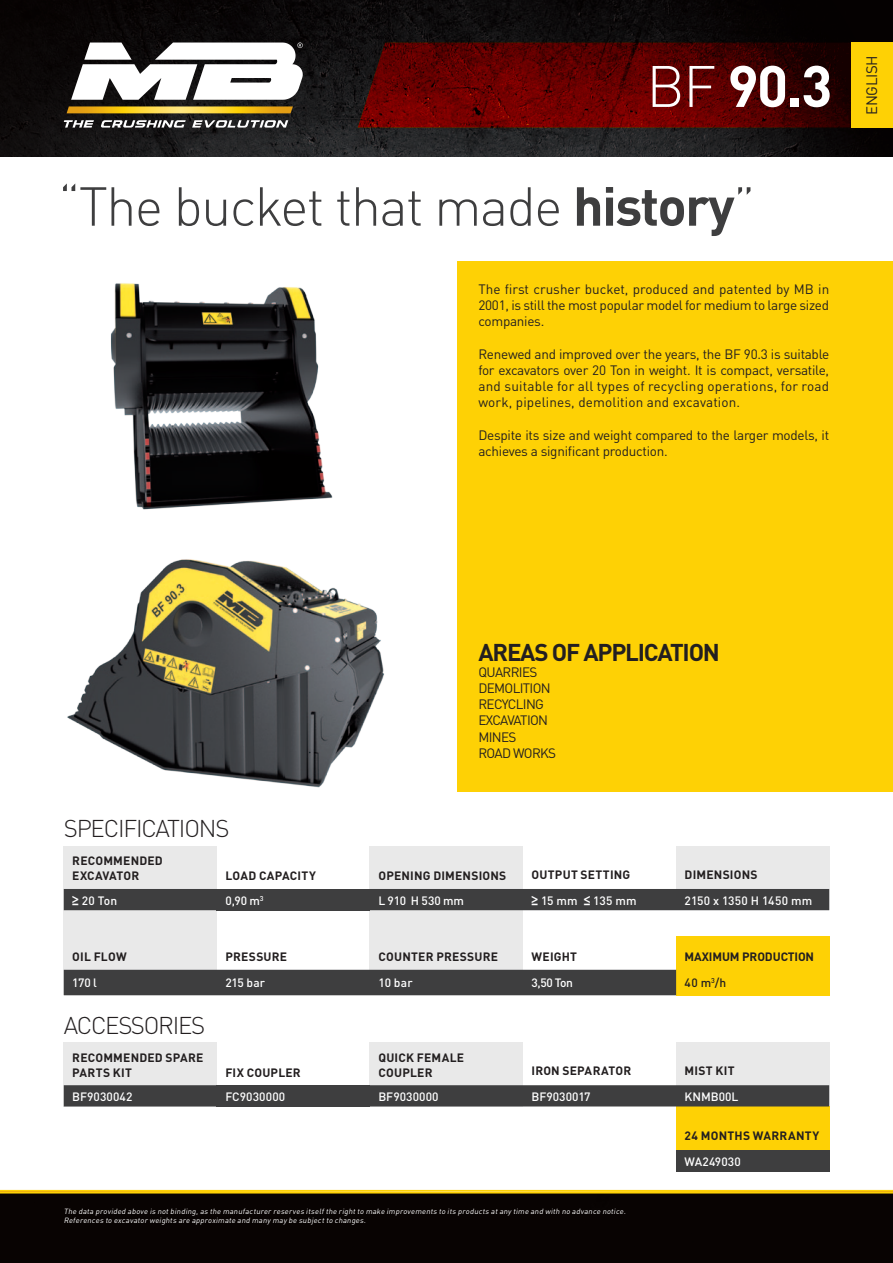
<style>
.page{position:relative;width:893px;height:1263px;background:#fff}
.page>*{position:absolute;margin:0;border:0;box-sizing:border-box;transform-origin:0 0}
.t1{font:700 57.45px "DIN";color:#fff}
.t2{font:300 54px "DIN";letter-spacing:-.03em;color:#3e3e3f}
.t3{font:300 24px "DIN";letter-spacing:-.05em;color:#231f20}
.t4{font:700 24px "DIN";letter-spacing:-.05em;color:#231f20}
.t5{font:15px "DIN";letter-spacing:-.03em;color:#231f20}
.t6{font:13.5px/16.2px "DIN";letter-spacing:-.02em;color:#231f20;text-align:justify}
.t7{font:13.5px/16.2px "DIN";letter-spacing:-.05em;color:#231f20}
.t8{font:700 12px/15px "DIN";letter-spacing:.015em;color:#231f20}
.t9{font:500 12px "DIN";letter-spacing:.005em;color:#fff}
.t10{font:700 12px "DIN";letter-spacing:-.01em;color:#231f20}
.t11{font:500 12px "DIN";color:#231f20}
.t12{font:italic 7.5px/9px "DIN";color:#fff}
.s1{font-weight:300}
.s2{font-weight:700}
.s3{font-family:"Century Gothic";font-weight:700}
</style>
<div class="page">
<svg style="left:0;top:0;width:893px;height:156px;background:#121011"></svg>
<svg style="left:358px;top:43px;width:493px;height:85px;background:#580000"></svg>
<div style="left:851px;top:43px;width:42px;height:85px;background:#fed105"></div>
<svg style="left:62px;top:120px;width:226px;height:8px"></svg>
<svg style="left:71px;top:43px;width:232px;height:57px"></svg>
<svg style="left:67px;top:106px;width:226px;height:7px;background:#e5b82b"></svg>
<div style="left:0;top:1193px;width:893px;height:70px;background:#080302"></div>
<div style="left:457px;top:261px;width:436px;height:531px;background:#fed105"></div>
<img style="left:110px;top:283px;width:223px;height:227px">
<img style="left:67px;top:559px;width:317px;height:229px">
<div style="left:676px;top:936px;width:153px;height:59px;background:#fed105"></div>
<div style="left:370px;top:846px;width:153px;height:149px;background:#e9e9e9"></div>
<div style="left:676px;top:846px;width:153px;height:64px;background:#e9e9e9"></div>
<div style="left:64px;top:846px;width:153px;height:149px;background:#e9e9e9"></div>
<div style="left:64px;top:970px;width:612px;height:25px;background:#3e3e3f"></div>
<div style="left:64px;top:889px;width:765px;height:21px;background:#3e3e3f"></div>
<div style="left:217px;top:889px;width:153px;height:21px;background:#3e3e3f"></div>
<div style="left:370px;top:1042px;width:153px;height:64px;background:#e9e9e9"></div>
<div style="left:676px;top:1042px;width:153px;height:64px;background:#e9e9e9"></div>
<div style="left:64px;top:1042px;width:153px;height:64px;background:#e9e9e9"></div>
<div style="left:676px;top:1106px;width:153px;height:65px;background:#fed105"></div>
<div style="left:64px;top:1085px;width:765px;height:21px;background:#3e3e3f"></div>
<div style="left:217px;top:1085px;width:153px;height:21px;background:#3e3e3f"></div>
<div style="left:676px;top:1150px;width:153px;height:21px;background:#3e3e3f"></div>
<svg style="left:0;top:1190px;width:893px;height:3px;background:#fcce0d"></svg>
<h1 class="t1" style="left:646px;top:49px;width:188px"><span class="s1">BF</span> 90.3</h1>
<p class="t5" style="left:862px;top:115px;width:61px;rotate:-90deg">ENGLISH</p>
<h2 class="t2" style="left:58px;top:173px;width:699px">“The bucket that made <span class="s2">history</span>”</h2>
<p class="t6" style="left:478px;top:280px;width:352px">The first crusher bucket, produced and patented by MB in 2001, is still the most popular model for medium to large sized companies.</p>
<p class="t6" style="left:478px;top:345px;width:352px">Renewed and improved over the years, the BF 90.3 is suitable for excavators over 20 Ton in weight. It is compact, versatile, and suitable for all types of recycling operations, for road work, pipelines, demolition and excavation.</p>
<p class="t6" style="left:478px;top:426px;width:352px">Despite its size and weight compared to the larger models, it achieves a significant production.</p>
<h3 class="t3" style="left:64px;top:814px;width:167px">SPECIFICATIONS</h3>
<h3 class="t4" style="left:478px;top:636px;width:243px">AREAS OF APPLICATION</h3>
<p class="t7" style="left:478px;top:663px;width:79px">QUARRIES<br>DEMOLITION<br>RECYCLING<br>EXCAVATION<br>MINES<br>ROAD WORKS</p>
<p class="t8" style="left:72px;top:853px;width:92px">RECOMMENDED<br>EXCAVATOR</p>
<p class="t8" style="left:225px;top:868px;width:92px">LOAD CAPACITY</p>
<p class="t8" style="left:378px;top:868px;width:129px">OPENING DIMENSIONS</p>
<p class="t8" style="left:531px;top:867px;width:100px">OUTPUT SETTING</p>
<p class="t8" style="left:685px;top:867px;width:74px">DIMENSIONS</p>
<p class="t9" style="left:72px;top:892px;width:47px"><span class="s3">≥</span> 20 Ton</p>
<p class="t9" style="left:225px;top:892px;width:40px">0,90 m<sup>3</sup></p>
<p class="t9" style="left:378px;top:892px;width:87px">L 910 H 530 mm</p>
<p class="t9" style="left:531px;top:892px;width:107px"><span class="s3">≥</span> 15 mm <span class="s3">≤</span> 135 mm</p>
<p class="t9" style="left:685px;top:892px;width:129px">2150 x 1350 H 1450 mm</p>
<p class="t8" style="left:72px;top:949px;width:56px">OIL FLOW</p>
<p class="t8" style="left:225px;top:949px;width:63px">PRESSURE</p>
<p class="t8" style="left:378px;top:949px;width:121px">COUNTER PRESSURE</p>
<p class="t8" style="left:531px;top:949px;width:47px">WEIGHT</p>
<p class="t10" style="left:685px;top:949px;width:131px">MAXIMUM PRODUCTION</p>
<p class="t9" style="left:72px;top:975px;width:26px">170 l</p>
<p class="t9" style="left:225px;top:975px;width:41px">215 bar</p>
<p class="t9" style="left:378px;top:975px;width:36px">10 bar</p>
<p class="t9" style="left:531px;top:975px;width:43px">3,50 Ton</p>
<p class="t11" style="left:685px;top:975px;width:43px">40 m<sup>3</sup>/h</p>
<h3 class="t3" style="left:64px;top:1010px;width:143px">ACCESSORIES</h3>
<p class="t8" style="left:72px;top:1049px;width:133px">RECOMMENDED SPARE<br>PARTS KIT</p>
<p class="t8" style="left:225px;top:1064px;width:77px">FIX COUPLER</p>
<p class="t8" style="left:378px;top:1049px;width:87px">QUICK FEMALE<br>COUPLER</p>
<p class="t8" style="left:531px;top:1063px;width:101px">IRON SEPARATOR</p>
<p class="t8" style="left:685px;top:1063px;width:52px">MIST KIT</p>
<p class="t9" style="left:72px;top:1089px;width:62px">BF9030042</p>
<p class="t9" style="left:225px;top:1089px;width:61px">FC9030000</p>
<p class="t9" style="left:378px;top:1089px;width:62px">BF9030000</p>
<p class="t9" style="left:531px;top:1089px;width:60px">BF9030017</p>
<p class="t9" style="left:685px;top:1089px;width:55px">KNMB00L</p>
<p class="t8" style="left:685px;top:1128px;width:136px">24 MONTHS WARRANTY</p>
<p class="t9" style="left:685px;top:1153px;width:58px">WA249030</p>
<p class="t12" style="left:64px;top:1207px;width:565px">The data provided above is notbinding,as the manufacturer reserves itselfthe rightto make improvements to its products atany time and with no advance notice.<br>References to excavator weights are approximate and many may be subjectto changes.</p>
</div>
